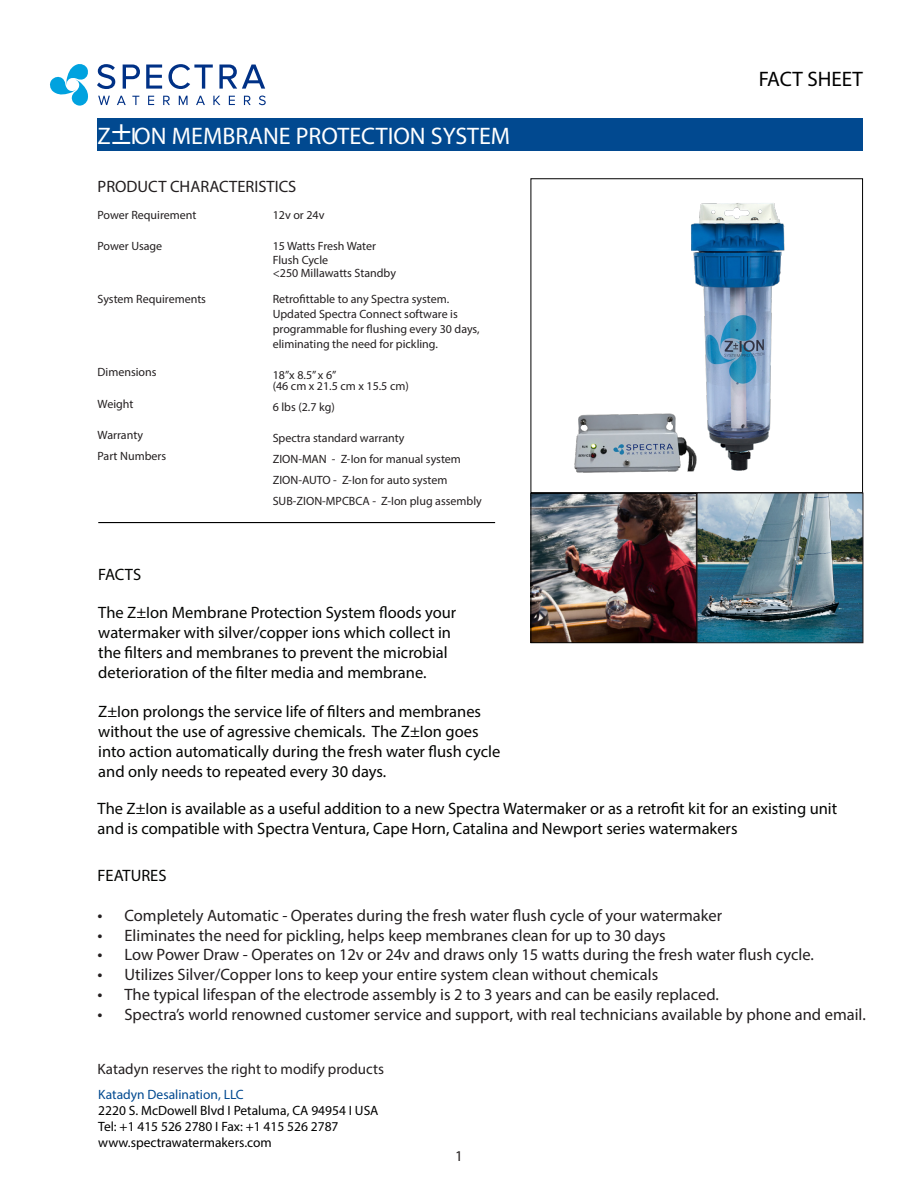
<style>
.page{position:relative;width:918px;height:1188px;background:#fff}
.page>*{position:absolute;margin:0;border:0;box-sizing:border-box;transform-origin:0 0}
.t1{font:24px "Myriad Pro";color:#fff}
.t2{font:21px "Myriad Pro";color:#000}
.t3{font:16.5px/19.8px "Myriad Pro";color:#040503}
.t4{font:16.5px "Myriad Pro";color:#231f20}
.t5{font:15px "Myriad Pro";color:#231f20}
.t6{font:13.5px "Myriad Pro";color:#000}
.t7{font:13.5px "Myriad Pro";color:#014990}
.t8{font:12px/15px "Myriad Pro";color:#231f20}
.s1{font-size:34.5px}
.s2{font-size:18px}
</style>
<div class="page">
<img style="left:533px;top:203px;width:328px;height:438px">
<div style="left:531px;top:178px;width:332px;height:315px;border:1px solid #000"></div>
<div style="left:531px;top:493px;width:166px;height:150px;border:1px solid #000"></div>
<hr style="left:98px;top:522px;width:397px;height:1px;background:#000">
<div style="left:98px;top:118px;width:765px;height:32px;background:#014990"></div>
<svg style="left:97px;top:64px;width:169px;height:41px"></svg>
<svg style="left:50px;top:64px;width:38px;height:42px"></svg>
<div style="left:697px;top:493px;width:166px;height:150px;border:1px solid #231f20"></div>
<p class="t1" style="left:98px;top:121px;width:414px">Z <span class="s1">±</span> ION MEMBRANE PROTECTION SYSTEM</p>
<p class="t4" style="left:98px;top:177px;width:200px">PRODUCT CHARACTERISTICS</p>
<p class="t8" style="left:98px;top:207px;width:100px">Power Requirement</p>
<p class="t8" style="left:98px;top:238px;width:66px">Power Usage</p>
<p class="t8" style="left:98px;top:291px;width:110px">System Requirements</p>
<p class="t8" style="left:98px;top:364px;width:61px">Dimensions</p>
<p class="t8" style="left:98px;top:396px;width:37px">Weight</p>
<p class="t8" style="left:98px;top:427px;width:47px">Warranty</p>
<p class="t8" style="left:98px;top:448px;width:70px">Part Numbers</p>
<p class="t8" style="left:273px;top:207px;width:53px">12v or 24v</p>
<p class="t8" style="left:273px;top:238px;width:105px">15 Watts Fresh Water</p>
<p class="t8" style="left:273px;top:252px;width:57px">Flush Cycle</p>
<p class="t8" style="left:273px;top:265px;width:125px">&lt;250 Millawatts Standby</p>
<p class="t8" style="left:273px;top:291px;width:209px">Retrofittable to any Spectra system.<br>Updated Spectra Connect software is programmable for flushing every 30 days, eliminating the need for pickling.</p>
<p class="t8" style="left:273px;top:367px;width:65px">18”x 8.5” x 6”</p>
<p class="t8" style="left:273px;top:378px;width:138px">(46 cm x 21.5 cm x 15.5 cm)</p>
<p class="t8" style="left:273px;top:399px;width:64px">6 lbs (2.7 kg)</p>
<p class="t8" style="left:273px;top:430px;width:133px">Spectra standard warranty</p>
<p class="t8" style="left:273px;top:451px;width:190px">ZION-MAN - Z-Ion for manual system</p>
<p class="t8" style="left:273px;top:472px;width:176px">ZION-AUTO - Z-Ion for auto system</p>
<p class="t8" style="left:273px;top:493px;width:211px">SUB-ZION-MPCBCA - Z-Ion plug assembly</p>
<p class="t3" style="left:98px;top:565px;width:44px">FACTS</p>
<p class="t3" style="left:98px;top:602px;width:359px">The Z±Ion Membrane Protection System floods your watermaker with silver/copper ions which collect in the filters and membranes to prevent the microbial deterioration of the filter media and membrane.</p>
<p class="t3" style="left:98px;top:701px;width:404px">Z±Ion prolongs the service life of filters and membranes without the use of agressive chemicals. The Z±Ion goes into action automatically during the fresh water flush cycle and only needs to repeated every 30 days.</p>
<p class="t2" style="left:759px;top:66px;width:106px">FACT SHEET</p>
<p class="t3" style="left:98px;top:798px;width:741px">The Z±Ion is available as a useful addition to a new Spectra Watermaker or as a retrofit kit for an existing unit and is compatible with Spectra Ventura, Cape Horn, Catalina and Newport series watermakers</p>
<p class="t3" style="left:98px;top:865px;width:70px">FEATURES</p>
<p class="t4" style="left:98px;top:905px;width:626px"><span class="s2">•</span> Completely Automatic - Operates during the fresh water flush cycle of your watermaker</p>
<p class="t4" style="left:98px;top:925px;width:570px"><span class="s2">•</span> Eliminates the need for pickling, helps keep membranes clean for up to 30 days</p>
<p class="t4" style="left:98px;top:945px;width:718px"><span class="s2">•</span> Low Power Draw - Operates on 12v or 24v and draws only 15 watts during the fresh water flush cycle.</p>
<p class="t4" style="left:98px;top:964px;width:562px"><span class="s2">•</span> Utilizes Silver/Copper Ions to keep your entire system clean without chemicals</p>
<p class="t4" style="left:98px;top:984px;width:623px"><span class="s2">•</span> The typical lifespan of the electrode assembly is 2 to 3 years and can be easily replaced.</p>
<p class="t4" style="left:98px;top:1004px;width:770px"><span class="s2">•</span> Spectra’s world renowned customer service and support, with real technicians available by phone and email.</p>
<p class="t5" style="left:98px;top:1060px;width:288px">Katadyn reserves the right to modify products</p>
<p class="t7" style="left:98px;top:1086px;width:147px">Katadyn Desalination, LLC</p>
<p class="t6" style="left:98px;top:1102px;width:282px">2220 S. McDowell Blvd I Petaluma, CA 94954 I USA</p>
<p class="t6" style="left:98px;top:1118px;width:242px">Tel: +1 415 526 2780 I Fax: +1 415 526 2787</p>
<p class="t6" style="left:98px;top:1134px;width:175px">www.spectrawatermakers.com</p>
<p class="t5" style="left:455px;top:1146px;width:9px">1</p>
</div>
